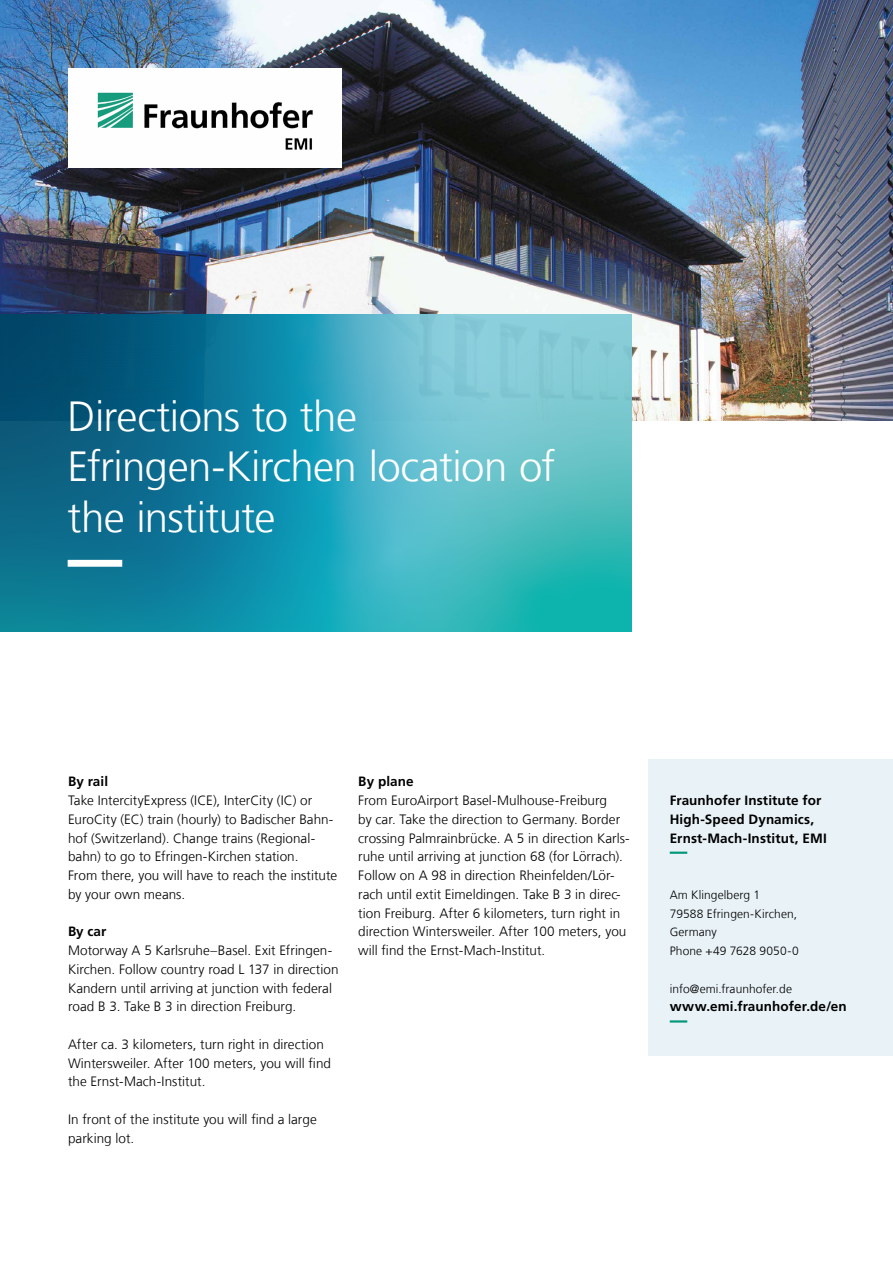
<style>
.page{position:relative;width:893px;height:1263px;background:#fff}
.page>*{position:absolute;margin:0;border:0;box-sizing:border-box;transform-origin:0 0}
.t1{font:300 42px/50.4px "Frutiger LT Com";letter-spacing:-.015em;color:#fff}
.t2{font:300 13.5px/18.8px "Frutiger LT Com";color:#000}
.t3{font:700 13.5px/18.8px "Frutiger LT Com";letter-spacing:.01em;color:#000}
.t4{font:300 12px/18.8px "Frutiger LT Com";letter-spacing:.005em;color:#000}
</style>
<div class="page">
<img style="left:0;top:0;width:893px;height:421px">
<img style="left:68px;top:68px;width:273px;height:99px">
<svg style="left:0;top:314px;width:631px;height:317px;background:#2f97ad"></svg>
<svg style="left:68px;top:560px;width:521px;height:7px;background:#3babbb"></svg>
<div style="left:648px;top:759px;width:245px;height:296px;background:#e9f2f7"></div>
<svg style="left:670px;top:851px;width:18px;height:3px"></svg>
<svg style="left:670px;top:1020px;width:18px;height:2px"></svg>
<h1 class="t1" style="left:68px;top:391px;width:489px">Directions to the<br>Efringen-Kirchen location of the institute</h1>
<p class="t3" style="left:68px;top:772px;width:42px">By rail</p>
<p class="t2" style="left:68px;top:791px;width:271px">Take IntercityExpress (ICE), InterCity (IC) or EuroCity (EC) train (hourly) to Badischer Bahn&shy;hof (Switzerland). Change trains (Regional&shy;bahn) to go to Efringen-Kirchen station.<br>From there, you will have to reach the institute by your own means.</p>
<p class="t3" style="left:68px;top:922px;width:40px">By car</p>
<p class="t2" style="left:68px;top:941px;width:272px">Motorway A 5 Karlsruhe–Basel. Exit Efringen-Kirchen. Follow country road L 137 in direction Kandern until arriving at junction with federal road B 3. Take B 3 in direction Freiburg.</p>
<p class="t2" style="left:68px;top:1035px;width:265px">After ca. 3 kilometers, turn right in direction<br>Wintersweiler. After 100 meters, you will find the Ernst-Mach-Institut.</p>
<p class="t2" style="left:68px;top:1110px;width:250px">In front of the institute you will find a large parking lot.</p>
<p class="t3" style="left:358px;top:772px;width:57px">By plane</p>
<p class="t2" style="left:358px;top:791px;width:273px">From EuroAirport Basel-Mulhouse-Freiburg<br>by car. Take the direction to Germany. Border crossing Palmrainbrücke. A 5 in direction Karls&shy;ruhe until arriving at junction 68 (for Lörrach).<br>Follow on A 98 in direction Rheinfelden/Lör&shy;rach until extit Eimeldingen. Take B 3 in direc&shy;tion Freiburg. After 6 kilometers, turn right in direction Wintersweiler. After 100 meters, you will find the Ernst-Mach-Institut.</p>
<p class="t3" style="left:670px;top:791px;width:158px">Fraunhofer Institute for<br>High-Speed Dynamics,<br>Ernst-Mach-Institut, EMI</p>
<p class="t4" style="left:670px;top:885px;width:130px">Am Klingelberg 1<br>79588 Efringen-Kirchen,<br>Germany<br>Phone +49 7628 9050-0</p>
<p class="t4" style="left:670px;top:979px;width:124px">info@emi.fraunhofer.de</p>
<p class="t3" style="left:670px;top:997px;width:179px">www.emi.fraunhofer.de/en</p>
</div>
